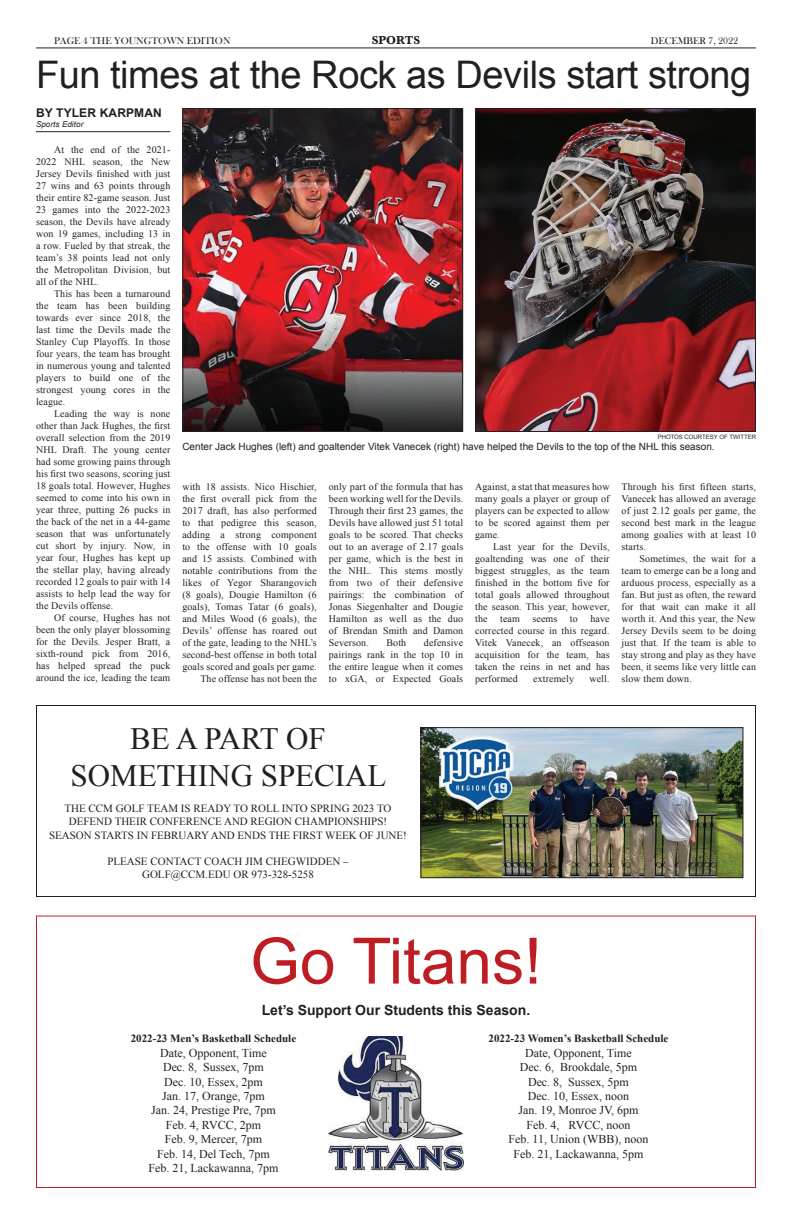
<style>
.page{position:relative;width:792px;height:1224px;background:#fff}
.page>*{position:absolute;margin:0;border:0;box-sizing:border-box;transform-origin:0 0}
.Headline_Arial{font:64px "Arial";color:#be1e23}
.Headline_Arial-2{font:38px "Arial";letter-spacing:-.01em;color:#231f20}
.Body_Text{font:31px/37.2px "Times New Roman";color:#231f20;text-align:center}
.t1{font:700 14px "Arial";color:#231f20}
.t2{font:12px "Times New Roman";color:#231f20}
.Byline_Name{font:700 12px "Arial";letter-spacing:.01em;color:#231f20}
.t3{font:700 12px "Baskerville";color:#231f20}
.Body_Text-2{font:11px/13.2px "Times New Roman";color:#231f20;text-align:center}
.Section_Titles{font:700 11px "Times New Roman";color:#231f20}
.Body_Text-3{font:10px/12px "Times New Roman";letter-spacing:.01em;color:#231f20;text-align:justify}
.Photo_Caption{font:10px "Arial";color:#231f20}
.t4{font:10px "Bask Old Face";color:#231f20}
.Byline_Title{font:italic 8px "Arial";letter-spacing:.01em;color:#231f20}
.Photo_Credit{font:6px "Arial";color:#231f20}
</style>
<div class="page">
<hr style="left:36px;top:47px;width:720px;height:1px;background:#231f20">
<div style="left:36px;top:705px;width:720px;height:192px;border:1px solid #231f20"></div>
<hr style="left:36px;top:131px;width:134px;height:1px;background:#231f20">
<img style="left:422px;top:729px;width:319px;height:147px">
<div style="left:420px;top:727px;width:323px;height:151px;border:1px solid #231f20"></div>
<div style="left:36px;top:916px;width:720px;height:272px;border:1px solid #be1e23"></div>
<img style="left:329px;top:1036px;width:134px;height:134px">
<img style="left:184px;top:110px;width:277px;height:320px">
<div style="left:182px;top:108px;width:281px;height:324px;border:1px solid #231f20"></div>
<img style="left:477px;top:110px;width:277px;height:320px">
<div style="left:475px;top:108px;width:281px;height:324px;border:1px solid #231f20"></div>
<p class="t3" style="left:372px;top:32px;width:50px">SPORTS</p>
<p class="Headline_Arial-2" style="left:36px;top:49px;width:717px">Fun times at the Rock as Devils start strong</p>
<p class="t4" style="left:54px;top:35px;width:178px">PAGE 4 THE YOUNGTOWN EDITION</p>
<p class="t4" style="left:651px;top:35px;width:89px">DECEMBER 7, 2022</p>
<p class="Byline_Name" style="left:36px;top:105px;width:127px">BY TYLER KARPMAN</p>
<p class="Byline_Title" style="left:36px;top:119px;width:49px">Sports Editor</p>
<p class="Body_Text-3" style="left:36px;top:144px;width:136px;text-indent:18px">At the end of the 2021- 2022 NHL season, the New Jersey Devils finished with just 27 wins and 63 points through their entire 82-game season. Just 23 games into the 2022-2023 season, the Devils have already won 19 games, including 13 in a row. Fueled by that streak, the team’s 38 points lead not only the Metropolitan Division, but all of the NHL.</p>
<p class="Body_Text-3" style="left:36px;top:288px;width:136px;text-indent:18px">This has been a turnaround the team has been building towards ever since 2018, the last time the Devils made the Stanley Cup Playoffs. In those four years, the team has brought in numerous young and talented players to build one of the strongest young cores in the league.</p>
<p class="Body_Text-3" style="left:36px;top:408px;width:136px;text-indent:18px">Leading the way is none other than Jack Hughes, the first overall selection from the 2019<br>NHL Draft. The young center had some growing pains through his first two seasons, scoring just 18 goals total. However, Hughes seemed to come into his own in year three, putting 26 pucks in the back of the net in a 44-game season that was unfortunately cut short by injury. Now, in year four, Hughes has kept up the stellar play, having already recorded 12 goals to pair with 14 assists to help lead the way for the Devils offense.</p>
<p class="Body_Text-3" style="left:36px;top:612px;width:136px;text-indent:18px">Of course, Hughes has not been the only player blossoming for the Devils. Jesper Bratt, a sixth-round pick from 2016, has helped spread the puck around the ice, leading the team</p>
<p class="Photo_Credit" style="left:658px;top:433px;width:100px">PHOTOS COURTESY OF TWITTER</p>
<p class="Photo_Caption" style="left:182px;top:440px;width:534px">Center Jack Hughes (left) and goaltender Vitek Vanecek (right) have helped the Devils to the top of the NHL this season.</p>
<p class="Body_Text-3" style="left:182px;top:480px;width:136px">with 18 assists. Nico Hischier, the first overall pick from the 2017 draft, has also performed to that pedigree this season, adding a strong component to the offense with 10 goals and 15 assists. Combined with notable contributions from the likes of Yegor Sharangovich (8 goals), Dougie Hamilton (6 goals), Tomas Tatar (6 goals), and Miles Wood (6 goals), the Devils’ offense has roared out of the gate, leading to the NHL’s second-best offense in both total goals scored and goals per game.</p>
<p class="Body_Text-3" style="left:200px;top:672px;width:118px">The offense has not been the</p>
<p class="Body_Text-3" style="left:329px;top:480px;width:136px">only part of the formula that has been working well for the Devils.<br>Through their first 23 games, the Devils have allowed just 51 total goals to be scored. That checks out to an average of 2.17 goals per game, which is the best in the NHL. This stems mostly from two of their defensive pairings: the combination of Jonas Siegenhalter and Dougie Hamilton as well as the duo of Brendan Smith and Damon Severson.</p>
<p class="Body_Text-3" style="left:329px;top:636px;width:136px;text-indent:95px">defensive pairings rank in the top 10 in the entire league when it comes to xGA, or Expected Goals</p>
<p class="Body_Text-3" style="left:387px;top:636px;width:21px">Both</p>
<p class="Body_Text-3" style="left:475px;top:480px;width:136px">Against, a stat that measures how many goals a player or group of players can be expected to allow to be scored against them per game.</p>
<p class="Body_Text-3" style="left:475px;top:540px;width:136px;text-indent:18px">Last year for the Devils, goaltending was one of their biggest struggles, as the team finished in the bottom five for total goals allowed throughout the season. This year, however, the</p>
<p class="Body_Text-3" style="left:475px;top:612px;width:136px;text-indent:115px">have corrected course in this regard.<br>Vitek Vanecek, an offseason acquisition for the team, has taken the reins in net and has performed</p>
<p class="Body_Text-3" style="left:500px;top:612px;width:21px">team</p>
<p class="Body_Text-3" style="left:532px;top:612px;width:26px">seems</p>
<p class="Body_Text-3" style="left:570px;top:612px;width:9px">to</p>
<p class="Body_Text-3" style="left:533px;top:672px;width:42px">extremely</p>
<p class="Body_Text-3" style="left:589px;top:672px;width:22px">well.</p>
<p class="Body_Text-3" style="left:622px;top:480px;width:136px">Through his first fifteen starts, Vanecek has allowed an average of just 2.12 goals per game, the second best mark in the league among goalies with at least 10 starts.</p>
<p class="Body_Text-3" style="left:622px;top:552px;width:136px;text-indent:18px">Sometimes, the wait for a team to emerge can be a long and arduous process, especially as a fan. But just as often, the reward for that wait can make it all worth it. And this year, the New Jersey Devils seem to be doing just that. If the team is able to stay strong and play as they have been, it seems like very little can slow them down.</p>
<p class="Body_Text" style="left:71px;top:719px;width:318px">BE A PART OF<br>SOMETHING SPECIAL</p>
<p class="Body_Text-2" style="left:64px;top:802px;width:329px">THE CCM GOLF TEAM IS READY TO ROLL INTO SPRING 2023 TO<br>DEFEND THEIR CONFERENCE AND REGION CHAMPIONSHIPS!</p>
<p class="Body_Text-2" style="left:49px;top:828px;width:359px">SEASON STARTS IN FEBRUARY AND ENDS THE FIRST WEEK OF JUNE!</p>
<p class="Body_Text-2" style="left:107px;top:855px;width:243px">PLEASE CONTACT COACH JIM CHEGWIDDEN –<br>GOLF@CCM.EDU OR 973-328-5258</p>
<p class="Headline_Arial" style="left:250px;top:919px;width:293px">Go Titans!</p>
<p class="t1" style="left:262px;top:1001px;width:270px">Let’s Support Our Students this Season.</p>
<p class="Section_Titles" style="left:131px;top:1031px;width:167px">2022-23 Men’s Basketball Schedule</p>
<p class="t2" style="left:160px;top:1045px;width:108px">Date, Opponent, Time</p>
<p class="t2" style="left:163px;top:1059px;width:102px">Dec. 8, Sussex, 7pm</p>
<p class="t2" style="left:164px;top:1074px;width:100px">Dec. 10, Essex, 2pm</p>
<p class="t2" style="left:162px;top:1088px;width:104px">Jan. 17, Orange, 7pm</p>
<p class="t2" style="left:151px;top:1102px;width:126px">Jan. 24, Prestige Pre, 7pm</p>
<p class="t2" style="left:166px;top:1117px;width:97px">Feb. 4, RVCC, 2pm</p>
<p class="t2" style="left:165px;top:1131px;width:99px">Feb. 9, Mercer, 7pm</p>
<p class="t2" style="left:157px;top:1146px;width:114px">Feb. 14, Del Tech, 7pm</p>
<p class="t2" style="left:149px;top:1160px;width:131px">Feb. 21, Lackawanna, 7pm</p>
<p class="Section_Titles" style="left:489px;top:1031px;width:181px">2022-23 Women’s Basketball Schedule</p>
<p class="t2" style="left:525px;top:1045px;width:108px">Date, Opponent, Time</p>
<p class="t2" style="left:520px;top:1059px;width:119px">Dec. 6, Brookdale, 5pm</p>
<p class="t2" style="left:528px;top:1074px;width:102px">Dec. 8, Sussex, 5pm</p>
<p class="t2" style="left:528px;top:1088px;width:103px">Dec. 10, Essex, noon</p>
<p class="t2" style="left:518px;top:1102px;width:122px">Jan. 19, Monroe JV, 6pm</p>
<p class="t2" style="left:527px;top:1117px;width:105px">Feb. 4, RVCC, noon</p>
<p class="t2" style="left:509px;top:1131px;width:141px">Feb. 11, Union (WBB), noon</p>
<p class="t2" style="left:514px;top:1146px;width:131px">Feb. 21, Lackawanna, 5pm</p>
</div>
